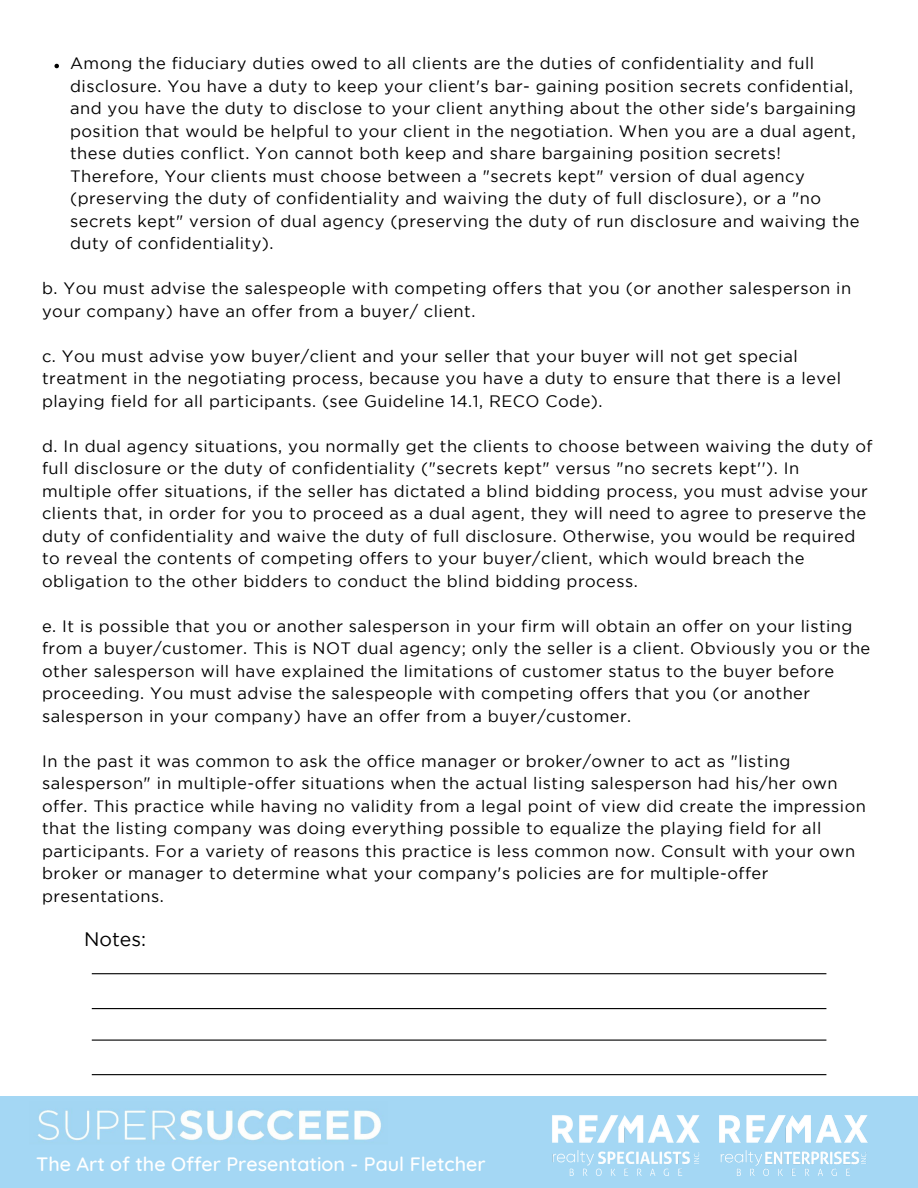
<style>
.page{position:relative;width:918px;height:1188px;background:#fff}
.page>*{position:absolute;margin:0;border:0;box-sizing:border-box;transform-origin:0 0}
.t1{font:500 19.8px "Quicksand";color:#fff}
.t2{font:19.5px "Gotham";color:#000}
.t3{font:16.5px/22.5px "Gotham";letter-spacing:.03em;color:#000}
</style>
<div class="page">
<svg style="left:54px;top:64px;width:5px;height:4px"></svg>
<hr style="left:92px;top:973px;width:734px;height:1px;background:#000">
<hr style="left:92px;top:1008px;width:734px;height:1px;background:#000">
<hr style="left:92px;top:1040px;width:734px;height:1px;background:#000">
<hr style="left:92px;top:1074px;width:734px;height:1px;background:#000">
<div style="left:0;top:1096px;width:918px;height:92px;background:#a4d7f4"></div>
<img style="left:38px;top:1110px;width:343px;height:31px">
<img style="left:719px;top:1115px;width:149px;height:60px">
<img style="left:552px;top:1115px;width:148px;height:60px">
<p class="t3" style="left:70px;top:53px;width:791px">Among the fiduciary duties owed to all clients are the duties of confidentiality and full disclosure. You have a duty to keep your client's bar- gaining position secrets confidential, and you have the duty to disclose to your client anything about the other side's bargaining position that would be helpful to your client in the negotiation. When you are a dual agent, these duties conflict. Yon cannot both keep and share bargaining position secrets!<br>Therefore, Your clients must choose between a "secrets kept" version of dual agency (preserving the duty of confidentiality and waiving the duty of full disclosure), or a "no secrets kept" version of dual agency (preserving the duty of run disclosure and waiving the duty of confidentiality).</p>
<p class="t3" style="left:42px;top:278px;width:811px">b. You must advise the salespeople with competing offers that you (or another salesperson in your company) have an offer from a buyer/ client.</p>
<p class="t3" style="left:42px;top:346px;width:800px">c. You must advise yow buyer/client and your seller that your buyer will not get special treatment in the negotiating process, because you have a duty to ensure that there is a level playing field for all participants. (see Guideline 14.1, RECO Code).</p>
<p class="t3" style="left:42px;top:436px;width:832px">d. In dual agency situations, you normally get the clients to choose between waiving the duty of full disclosure or the duty of confidentiality ("secrets kept" versus "no secrets kept''). In multiple offer situations, if the seller has dictated a blind bidding process, you must advise your clients that, in order for you to proceed as a dual agent, they will need to agree to preserve the duty of confidentiality and waive the duty of full disclosure. Otherwise, you would be required to reveal the contents of competing offers to your buyer/client, which would breach the obligation to the other bidders to conduct the blind bidding process.</p>
<p class="t3" style="left:42px;top:616px;width:830px">e. It is possible that you or another salesperson in your firm will obtain an offer on your listing from a buyer/customer. This is NOT dual agency; only the seller is a client. Obviously you or the other salesperson will have explained the limitations of customer status to the buyer before proceeding. You must advise the salespeople with competing offers that you (or another salesperson in your company) have an offer from a buyer/customer.</p>
<p class="t3" style="left:42px;top:751px;width:825px">In the past it was common to ask the office manager or broker/owner to act as "listing salesperson" in multiple-offer situations when the actual listing salesperson had his/her own offer. This practice while having no validity from a legal point of view did create the impression that the listing company was doing everything possible to equalize the playing field for all participants. For a variety of reasons this practice is less common now. Consult with your own broker or manager to determine what your company's policies are for multiple-offer presentations.</p>
<p class="t2" style="left:84px;top:931px;width:64px">Notes:</p>
<p class="t1" style="left:36px;top:1151px;width:451px">The Art of the Offer Presentation - Paul Fletcher</p>
</div>
